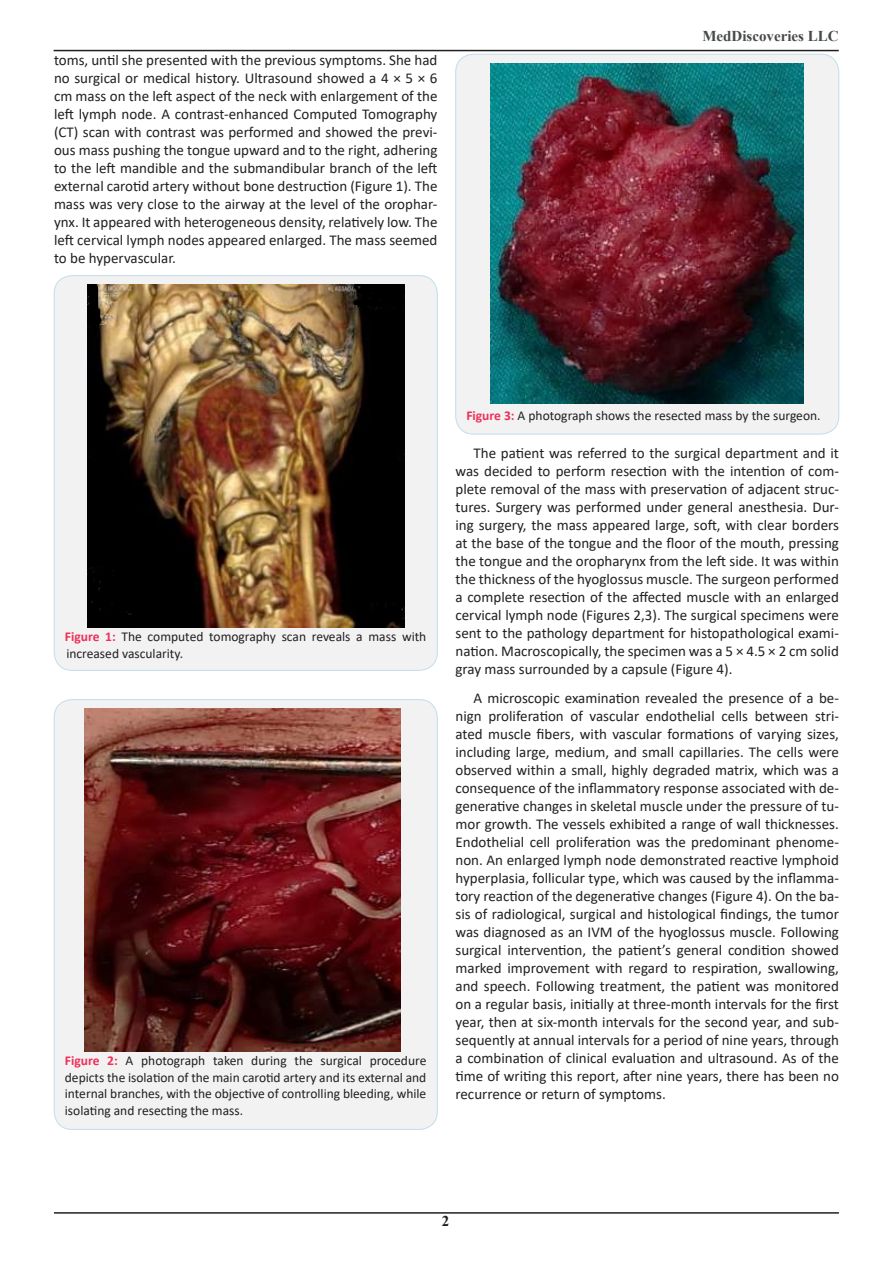
<style>
.page{position:relative;width:893px;height:1263px;background:#fff}
.page>*{position:absolute;margin:0;border:0;box-sizing:border-box;transform-origin:0 0}
.t1{font:15px/18px "Calibri";color:#231f20;text-align:justify}
.t2{font:700 15px "Times New Roman";color:#464b47}
.t3{font:700 15px "Times New Roman";color:#231f20}
.t4{font:13.5px/16.5px "Calibri";color:#231f20}
.s1{font-weight:700;color:#ee305b}
</style>
<div class="page">
<hr style="left:54px;top:50px;width:785px;height:1px;background:#231f20">
<hr style="left:54px;top:1212px;width:785px;height:2px;background:#231f20">
<div style="left:54px;top:276px;width:383px;height:394px;background:#f2f2f2;border-radius:18px"></div>
<img style="left:87px;top:285px;width:317px;height:343px">
<div style="left:54px;top:699px;width:383px;height:430px;background:#f2f2f2;border-radius:18px"></div>
<img style="left:84px;top:709px;width:317px;height:343px">
<div style="left:456px;top:54px;width:383px;height:380px;background:#f2f2f2;border-radius:18px"></div>
<img style="left:490px;top:63px;width:314px;height:340px">
<p class="t1" style="left:54px;top:51px;width:385px">toms, until she presented with the previous symptoms. She had no surgical or medical history. Ultrasound showed a 4 × 5 × 6 cm mass on the left aspect of the neck with enlargement of the left lymph node. A contrast-enhanced Computed Tomography (CT) scan with contrast was performed and showed the previ&shy;ous mass pushing the tongue upward and to the right, adhering to the left mandible and the submandibular branch of the left external carotid artery without bone destruction (Figure 1). The mass was very close to the airway at the level of the orophar&shy;ynx. It appeared with heterogeneous density, relatively low. The left cervical lymph nodes appeared enlarged. The mass seemed to be hypervascular.</p>
<p class="t2" style="left:702px;top:25px;width:138px">MedDiscoveries LLC</p>
<p class="t4" style="left:65px;top:628px;width:363px"><span class="s1">Figure 1:</span> The computed tomography scan reveals a mass with increased vascularity.</p>
<p class="t4" style="left:65px;top:1052px;width:363px;text-align:justify"><span class="s1">Figure 2:</span> A photograph taken during the surgical procedure depicts the isolation of the main carotid artery and its external and internal branches, with the objective of controlling bleeding, while isolating and resecting the mass.</p>
<p class="t4" style="left:466px;top:407px;width:356px"><span class="s1">Figure 3:</span> A photograph shows the resected mass by the surgeon.</p>
<p class="t1" style="left:455px;top:444px;width:385px;text-indent:18px">The patient was referred to the surgical department and it was decided to perform resection with the intention of com&shy;plete removal of the mass with preservation of adjacent struc&shy;tures. Surgery was performed under general anesthesia. Dur&shy;ing surgery, the mass appeared large, soft, with clear borders at the base of the tongue and the floor of the mouth, pressing the tongue and the oropharynx from the left side. It was within the thickness of the hyoglossus muscle. The surgeon performed a complete resection of the affected muscle with an enlarged cervical lymph node (Figures 2,3). The surgical specimens were sent to the pathology department for histopathological exami&shy;nation. Macroscopically, the specimen was a 5 × 4.5 × 2 cm solid gray mass surrounded by a capsule (Figure 4).</p>
<p class="t1" style="left:455px;top:689px;width:385px;text-indent:18px">A microscopic examination revealed the presence of a be&shy;nign proliferation of vascular endothelial cells between stri&shy;ated muscle fibers, with vascular formations of varying sizes, including large, medium, and small capillaries. The cells were observed within a small, highly degraded matrix, which was a consequence of the inflammatory response associated with de&shy;generative changes in skeletal muscle under the pressure of tu&shy;mor growth. The vessels exhibited a range of wall thicknesses.<br>Endothelial cell proliferation was the predominant phenome&shy;non. An enlarged lymph node demonstrated reactive lymphoid hyperplasia, follicular type, which was caused by the inflamma&shy;tory reaction of the degenerative changes (Figure 4). On the ba&shy;sis of radiological, surgical and histological findings, the tumor was diagnosed as an IVM of the hyoglossus muscle. Following surgical intervention, the patient’s general condition showed marked improvement with regard to respiration, swallowing, and speech. Following treatment, the patient was monitored on a regular basis, initially at three-month intervals for the first year, then at six-month intervals for the second year, and sub&shy;sequently at annual intervals for a period of nine years, through a combination of clinical evaluation and ultrasound. As of the time of writing this report, after nine years, there has been no recurrence or return of symptoms.</p>
<p class="t3" style="left:442px;top:1210px;width:9px">2</p>
</div>
